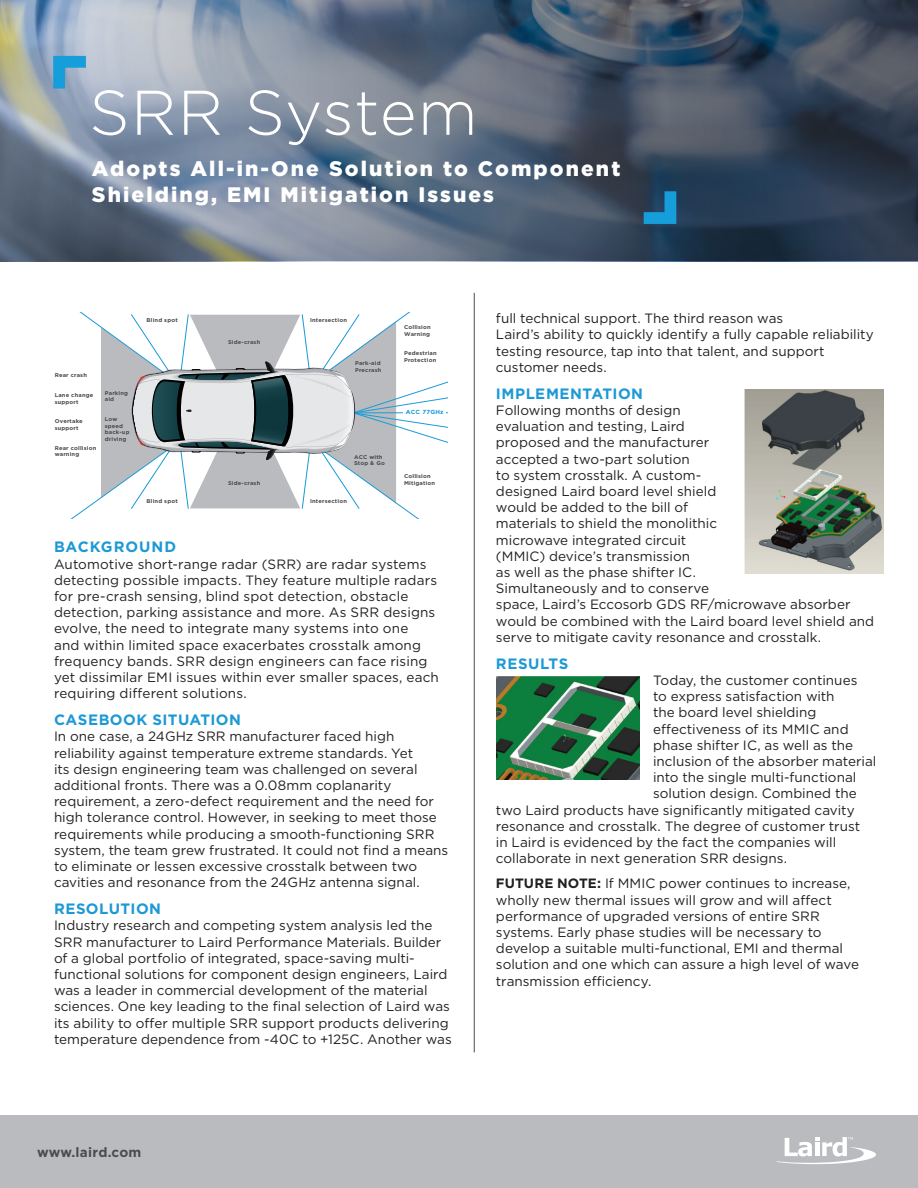
<style>
.page{position:relative;width:918px;height:1188px;background:#fff}
.page>*{position:absolute;margin:0;border:0;box-sizing:border-box;transform-origin:0 0}
.t1{font:300 63px "Gotham";letter-spacing:.01em;color:#fff}
.t2{font:900 21px/25.2px "Gotham";letter-spacing:.1em;color:#fff}
.t3{font:700 15px "Gotham";letter-spacing:.035em;color:#1d99d6}
.t4{font:700 15px "Gotham";letter-spacing:.055em;color:#1d99d6}
.t5{font:13.5px/16.2px "Gotham";color:#231f20}
.t6{font:700 13.5px "Gotham";letter-spacing:.015em;color:#4b4c4d}
.t7{font:700 5.85px "Gotham";color:#199bd8;scale:1.05 1}
.t8{font:700 5.55px/6.6px "Gotham";letter-spacing:.03em;color:#4b4c4d;scale:1.05 1}
.s1{font-weight:700}
</style>
<div class="page">
<svg style="left:0;top:0;width:918px;height:261px;background:#5e6c7e"></svg>
<svg style="left:644px;top:191px;width:32px;height:33px"></svg>
<svg style="left:53px;top:56px;width:33px;height:33px"></svg>
<hr style="left:474px;top:293px;width:1px;height:759px;background:#4b4c4d">
<img style="left:745px;top:389px;width:139px;height:184px">
<img style="left:497px;top:676px;width:143px;height:104px">
<div style="left:0;top:1116px;width:918px;height:72px;background:#babbbe"></div>
<svg style="left:777px;top:1137px;width:99px;height:27px"></svg>
<svg style="left:70px;top:313px;width:377px;height:206px"></svg>
<hr style="left:403px;top:412px;width:42px;height:2px;background:#fff">
<h1 class="t1" style="left:89px;top:73px;width:390px">SRR System</h1>
<h2 class="t2" style="left:92px;top:156px;width:530px">Adopts All-in-One Solution to Component<br>Shielding, EMI Mitigation Issues</h2>
<p class="t8" style="left:55px;top:372px;width:32px">Rear crash</p>
<p class="t8" style="left:55px;top:392px;width:38px">Lane change support</p>
<p class="t8" style="left:55px;top:418px;width:28px">Overtake support</p>
<p class="t8" style="left:55px;top:444px;width:41px">Rear collision warning</p>
<p class="t8" style="left:105px;top:390px;width:24px">Parking aid</p>
<p class="t8" style="left:105px;top:416px;width:25px">Low speed back-up driving</p>
<p class="t8" style="left:147px;top:316px;width:31px">Blind spot</p>
<p class="t8" style="left:310px;top:316px;width:37px">Intersection</p>
<p class="t8" style="left:228px;top:339px;width:32px">Side-crash</p>
<p class="t8" style="left:228px;top:479px;width:32px">Side-crash</p>
<p class="t8" style="left:355px;top:360px;width:27px">Park-aid<br>Precrash</p>
<p class="t8" style="left:354px;top:453px;width:31px">ACC with<br>Stop &amp; Go</p>
<p class="t8" style="left:147px;top:498px;width:31px">Blind spot</p>
<p class="t8" style="left:310px;top:498px;width:37px">Intersection</p>
<p class="t8" style="left:404px;top:324px;width:27px">Collision<br>Warning</p>
<p class="t8" style="left:404px;top:350px;width:33px">Pedestrian<br>Protection</p>
<p class="t7" style="left:406px;top:409px;width:37px">ACC 77GHz</p>
<p class="t8" style="left:404px;top:473px;width:31px">Collision<br>Mitigation</p>
<p class="t4" style="left:54px;top:537px;width:124px">BACKGROUND</p>
<p class="t5" style="left:54px;top:556px;width:386px">Automotive short-range radar (SRR) are radar systems detecting possible impacts. They feature multiple radars for pre-crash sensing, blind spot detection, obstacle detection, parking assistance and more. As SRR designs evolve, the need to integrate many systems into one<br>and within limited space exacerbates crosstalk among frequency bands. SRR design engineers can face rising yet dissimilar EMI issues within ever smaller spaces, each requiring different solutions.</p>
<p class="t3" style="left:54px;top:710px;width:189px">CASEBOOK SITUATION</p>
<p class="t5" style="left:54px;top:728px;width:396px">In one case, a 24GHz SRR manufacturer faced high reliability against temperature extreme standards. Yet<br>its design engineering team was challenged on several additional fronts. There was a 0.08mm coplanarity requirement, a zero-defect requirement and the need for high tolerance control. However, in seeking to meet those requirements while producing a smooth-functioning SRR system, the team grew frustrated. It could not find a means to eliminate or lessen excessive crosstalk between two cavities and resonance from the 24GHz antenna signal.</p>
<p class="t3" style="left:54px;top:899px;width:109px">RESOLUTION</p>
<p class="t5" style="left:54px;top:917px;width:399px">Industry research and competing system analysis led the SRR manufacturer to Laird Performance Materials. Builder of a global portfolio of integrated, space-saving multi&shy;functional solutions for component design engineers, Laird was a leader in commercial development of the material sciences. One key leading to the final selection of Laird was its ability to offer multiple SRR support products delivering temperature dependence from -40C to +125C. Another was</p>
<p class="t6" style="left:37px;top:1144px;width:106px">www.laird.com</p>
<p class="t5" style="left:496px;top:310px;width:379px">full technical support. The third reason was<br>Laird’s ability to quickly identify a fully capable reliability testing resource, tap into that talent, and support customer needs.</p>
<p class="t3" style="left:496px;top:384px;width:149px">IMPLEMENTATION</p>
<p class="t5" style="left:496px;top:402px;width:380px">Following months of design<br>evaluation and testing, Laird<br>proposed and the manufacturer<br>accepted a two-part solution<br>to system crosstalk. A custom-<br>designed Laird board level shield<br>would be added to the bill of<br>materials to shield the monolithic<br>microwave integrated circuit<br>(MMIC) device’s transmission<br>as well as the phase shifter IC.<br>Simultaneously and to conserve<br>space, Laird’s Eccosorb GDS RF/microwave absorber would be combined with the Laird board level shield and serve to mitigate cavity resonance and crosstalk.</p>
<p class="t3" style="left:496px;top:654px;width:74px">RESULTS</p>
<p class="t5" style="left:653px;top:672px;width:206px">Today, the customer continues</p>
<p class="t5" style="left:653px;top:688px;width:183px">to express satisfaction with</p>
<p class="t5" style="left:653px;top:704px;width:165px">the board level shielding</p>
<p class="t5" style="left:653px;top:720px;width:197px">effectiveness of its MMIC and</p>
<p class="t5" style="left:653px;top:737px;width:202px">phase shifter IC, as well as the</p>
<p class="t5" style="left:653px;top:753px;width:225px">inclusion of the absorber material</p>
<p class="t5" style="left:653px;top:769px;width:205px">into the single multi-functional</p>
<p class="t5" style="left:653px;top:785px;width:205px">solution design. Combined the</p>
<p class="t5" style="left:496px;top:801px;width:360px">two Laird products have significantly mitigated cavity</p>
<p class="t5" style="left:496px;top:818px;width:366px">resonance and crosstalk. The degree of customer trust</p>
<p class="t5" style="left:496px;top:834px;width:342px">in Laird is evidenced by the fact the companies will</p>
<p class="t5" style="left:496px;top:850px;width:293px">collaborate in next generation SRR designs.</p>
<p class="t5" style="left:496px;top:875px;width:365px"><span class="s1">FUTURE NOTE:</span> If MMIC power continues to increase, wholly new thermal issues will grow and will affect performance of upgraded versions of entire SRR systems. Early phase studies will be necessary to develop a suitable multi-functional, EMI and thermal solution and one which can assure a high level of wave transmission efficiency.</p>
</div>
